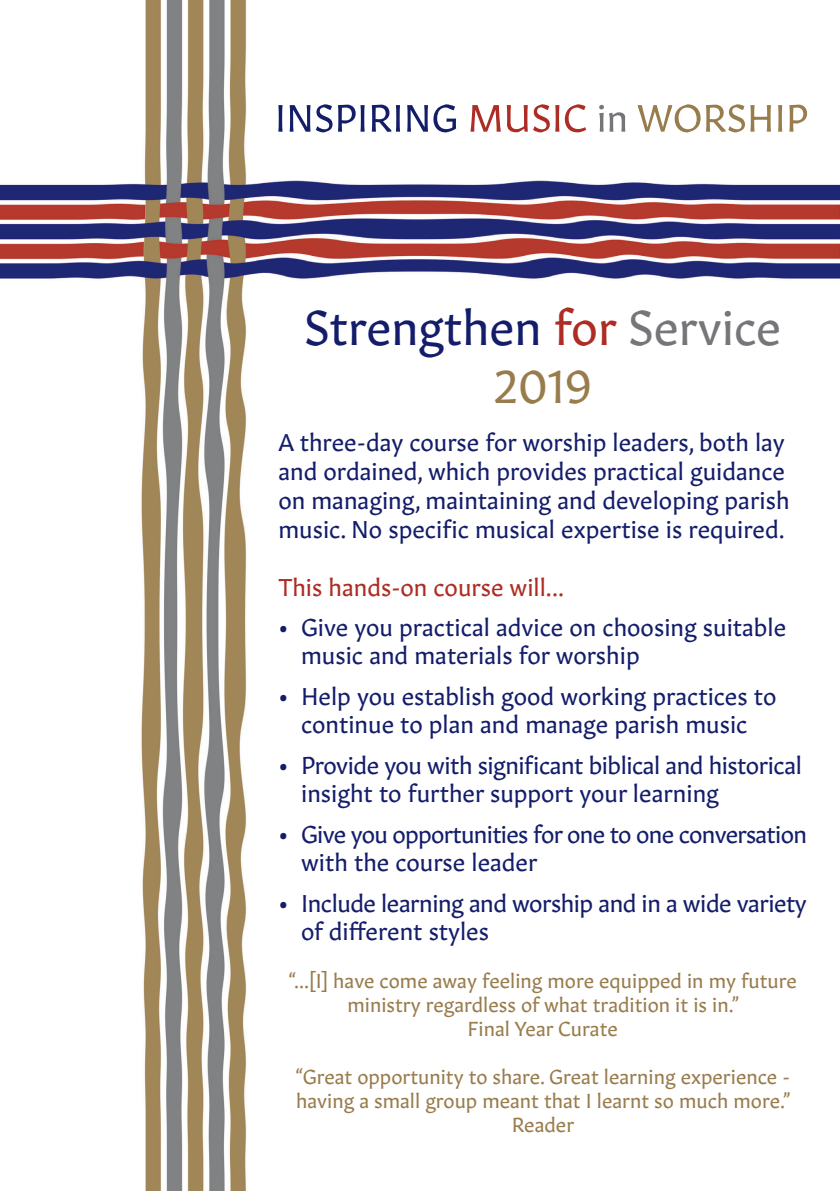
<style>
.page{position:relative;width:840px;height:1191px;background:#fff}
.page>*{position:absolute;margin:0;border:0;box-sizing:border-box;transform-origin:0 0}
.t1{font:48px/57.6px "Gitan Latn";color:#131d6a;text-align:center}
.t2{font:24px/28.8px "Gitan Latn";color:#131d6a}
.t3{font:24px/28.8px "Gitan Latn";letter-spacing:-.02em;color:#131d6a}
.t4{font:24px/28.8px "Gitan Latn";letter-spacing:-.03em;color:#131d6a}
.t5{font:24px "Gitan Latn";color:#ad2c23}
.t6{font:20px/24px "Gitan Latn";color:#987c4c;text-align:center}
.s1{color:#ad2c23}
.s2{color:#757679}
.s3{color:#987c4c}
</style>
<div class="page">
<img style="left:0;top:0;width:839px;height:1191px">
<svg style="left:278px;top:105px;width:4px;height:27px"></svg>
<svg style="left:289px;top:105px;width:21px;height:27px"></svg>
<svg style="left:316px;top:104px;width:16px;height:28px"></svg>
<svg style="left:338px;top:105px;width:26px;height:27px"></svg>
<svg style="left:371px;top:105px;width:29px;height:27px"></svg>
<svg style="left:407px;top:104px;width:49px;height:28px"></svg>
<svg style="left:470px;top:105px;width:30px;height:27px"></svg>
<svg style="left:506px;top:105px;width:21px;height:27px"></svg>
<svg style="left:533px;top:104px;width:16px;height:28px"></svg>
<svg style="left:555px;top:104px;width:31px;height:28px"></svg>
<svg style="left:599px;top:105px;width:26px;height:27px"></svg>
<svg style="left:637px;top:104px;width:107px;height:28px"></svg>
<svg style="left:750px;top:105px;width:20px;height:27px"></svg>
<svg style="left:777px;top:105px;width:4px;height:27px"></svg>
<svg style="left:789px;top:105px;width:17px;height:27px"></svg>
<p class="t1" style="left:304px;top:295px;width:478px">Strengthen <span class="s1">for</span> <span class="s2">Service<br></span><span class="s3">2019</span></p>
<p class="t2" style="left:278px;top:426px;width:512px">A three-day course for worship leaders, both lay and ordained, which provides practical guidance on managing, maintaining and developing parish music. No specific musical expertise is required.</p>
<p class="t5" style="left:278px;top:567px;width:287px">This hands-on course will...</p>
<p class="t2" style="left:301px;top:610px;width:486px;text-indent:-23px">• Give you practical advice on choosing suitable music and materials for worship</p>
<p class="t2" style="left:278px;top:679px;width:499px;text-align:center">• Help you establish good working practices to continue to plan and manage parish music</p>
<p class="t3" style="left:301px;top:748px;width:502px;text-indent:-23px">• Provide you with significant biblical and historical insight to further support your learning</p>
<p class="t4" style="left:301px;top:817px;width:507px;text-indent:-23px">• Give you opportunities for one to one conversation with the course leader</p>
<p class="t3" style="left:301px;top:886px;width:507px;text-indent:-23px">• Include learning and worship and in a wide variety of different styles</p>
<p class="t6" style="left:288px;top:967px;width:509px">“...[I] have come away feeling more equipped in my future ministry regardless of what tradition it is in.”</p>
<p class="t6" style="left:467px;top:1015px;width:152px">Final Year Curate</p>
<p class="t6" style="left:295px;top:1063px;width:496px;text-align:left">“Great opportunity to share. Great learning experience - having a small group meant that I learnt so much more.”</p>
<p class="t6" style="left:511px;top:1111px;width:64px">Reader</p>
</div>
